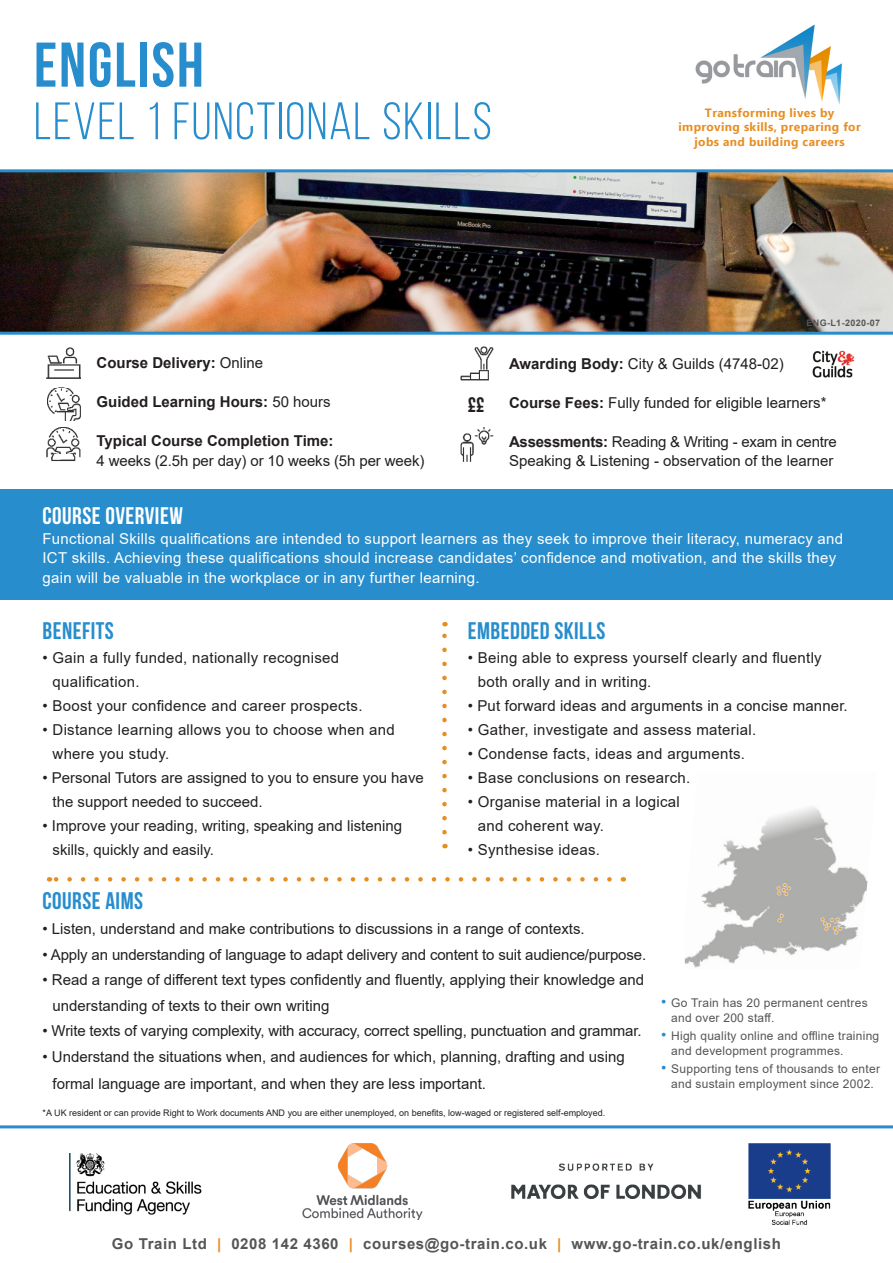
<style>
.page{position:relative;width:893px;height:1263px;background:#fff}
.page>*{position:absolute;margin:0;border:0;box-sizing:border-box;transform-origin:0 0}
.t1{font:700 63px "Bebas Neue";letter-spacing:.03em;color:#278dcd}
.t2{font:52.5px "Bebas Neue";letter-spacing:.03em;color:#278dcd}
.t3{font:700 24px "Bebas Neue";letter-spacing:.02em;color:#278dcd}
.t4{font:700 24px "Bebas Neue";letter-spacing:.02em;color:#fff}
.t5{font:700 21px "Bebas Neue";color:#231f20}
.t6{font:15px "Arial";color:#231f20}
.t7{font:15px "Arial";letter-spacing:.02em;color:#231f20}
.t8{font:15px/19.5px "Arial";letter-spacing:.02em;color:#fff}
.t9{font:700 15px "Arial";color:#231f20}
.t10{font:700 15px "Arial";letter-spacing:.04em;color:#545557}
.t11{font:12px "Arial";letter-spacing:.02em;color:#545557}
.t12{font:700 12px "Ebrima";letter-spacing:.03em;color:#e78e23}
.t13{font:9px "Arial";color:#231f20}
.t14{font:700 9px "Arial";letter-spacing:.04em;color:#545557}
.s1{font-weight:400}
.s2{font-weight:700}
.s3{color:#fff}
.s4{font-size:15px;color:#278dcd}
.s5{font-size:15px;color:#fff}
.s6{color:#e78e23}
</style>
<div class="page">
<img style="left:0;top:172px;width:893px;height:160px">
<svg style="left:56px;top:877px;width:553px;height:4px"></svg>
<img style="left:685px;top:806px;width:183px;height:162px">
<img style="left:695px;top:24px;width:148px;height:81px">
<div style="left:0;top:489px;width:893px;height:111px;background:#278dcd"></div>
<img style="left:302px;top:1143px;width:121px;height:76px">
<hr style="left:0;top:169px;width:893px;height:3px;background:#278dcd">
<img style="left:47px;top:347px;width:34px;height:32px">
<img style="left:47px;top:387px;width:34px;height:34px">
<img style="left:47px;top:427px;width:34px;height:34px">
<img style="left:460px;top:347px;width:33px;height:34px">
<img style="left:812px;top:350px;width:43px;height:27px">
<svg style="left:442px;top:622px;width:5px;height:210px"></svg>
<hr style="left:0;top:332px;width:893px;height:3px;background:#278dcd">
<img style="left:460px;top:427px;width:33px;height:34px">
<img style="left:69px;top:1153px;width:133px;height:62px">
<img style="left:512px;top:1144px;width:319px;height:80px">
<hr style="left:0;top:1125px;width:893px;height:3px;background:#278dcd">
<p class="t1" style="left:34px;top:30px;width:171px">ENGLISH</p>
<p class="t2" style="left:34px;top:93px;width:459px">LEVEL 1 FUNCTIONAL SKILLS</p>
<p class="t12" style="left:705px;top:103px;width:131px">Transforming lives by</p>
<p class="t12" style="left:678px;top:118px;width:184px">improving skills, preparing for</p>
<p class="t12" style="left:694px;top:132px;width:152px">jobs and building careers</p>
<p class="t14" style="left:806px;top:317px;width:75px">ENG-L1-2020-07</p>
<p class="t9" style="left:97px;top:352px;width:168px">Course Delivery: <span class="s1">Online</span></p>
<p class="t9" style="left:97px;top:391px;width:236px">Guided Learning Hours: <span class="s1">50 hours</span></p>
<p class="t9" style="left:97px;top:430px;width:238px">Typical Course Completion Time:</p>
<p class="t6" style="left:97px;top:450px;width:329px">4 weeks (2.5h per day) or 10 weeks (5h per week)</p>
<p class="t4" style="left:43px;top:503px;width:142px">COURSE OVERVIEW</p>
<p class="t8" style="left:43px;top:528px;width:802px">Functional Skills qualifications are intended to support learners as they seek to improve their literacy, numeracy and<br>ICT skills. Achieving these qualifications should increase candidates’ confidence and motivation, and the skills they gain will be valuable in the workplace or in any further learning.</p>
<p class="t6" style="left:509px;top:353px;width:276px"><span class="s2">Awarding Body:</span> City &amp; Guilds (4748-02)</p>
<p class="t6" style="left:509px;top:392px;width:319px"><span class="s2">Course Fees:</span> Fully funded for eligible learners*</p>
<p class="t6" style="left:509px;top:431px;width:329px"><span class="s2">Assessments:</span> Reading &amp; Writing - exam in centre</p>
<p class="t6" style="left:509px;top:451px;width:326px">Speaking &amp; Listening - observation of the learner</p>
<p class="t5" style="left:468px;top:393px;width:18px">££</p>
<p class="t3" style="left:43px;top:617px;width:73px">BENEFITS</p>
<p class="t7" style="left:43px;top:647px;width:298px">• Gain a fully funded, nationally recognised</p>
<p class="t7" style="left:43px;top:671px;width:98px"><span class="s3">•</span> qualification.</p>
<p class="t7" style="left:43px;top:695px;width:321px">• Boost your confidence and career prospects.</p>
<p class="t7" style="left:43px;top:719px;width:354px">• Distance learning allows you to choose when and</p>
<p class="t7" style="left:43px;top:743px;width:128px"><span class="s3">•</span> where you study.</p>
<p class="t6" style="left:43px;top:767px;width:383px">• Personal Tutors are assigned to you to ensure you have</p>
<p class="t6" style="left:43px;top:791px;width:222px"><span class="s3">•</span> the support needed to succeed.</p>
<p class="t6" style="left:43px;top:815px;width:371px">• Improve your reading, writing, speaking and listening <span class="s3">•</span></p>
<p class="t6" style="left:43px;top:839px;width:173px"><span class="s3">•</span> skills, quickly and easily.</p>
<p class="t3" style="left:468px;top:617px;width:139px">EMBEDDED SKILLS</p>
<p class="t7" style="left:468px;top:647px;width:356px">• Being able to express yourself clearly and fluently</p>
<p class="t7" style="left:468px;top:671px;width:185px"><span class="s3">•</span> both orally and in writing.</p>
<p class="t6" style="left:468px;top:695px;width:382px">• Put forward ideas and arguments in a concise manner.</p>
<p class="t7" style="left:468px;top:719px;width:290px">• Gather, investigate and assess material.</p>
<p class="t7" style="left:468px;top:743px;width:279px">• Condense facts, ideas and arguments.</p>
<p class="t7" style="left:468px;top:767px;width:224px">• Base conclusions on research.</p>
<p class="t7" style="left:468px;top:791px;width:214px">• Organise material in a logical</p>
<p class="t7" style="left:468px;top:815px;width:138px"><span class="s3">•</span> and coherent way.</p>
<p class="t7" style="left:468px;top:839px;width:134px">• Synthesise ideas.</p>
<p class="t3" style="left:43px;top:887px;width:102px">COURSE AIMS</p>
<p class="t6" style="left:43px;top:919px;width:544px">• Listen, understand and make contributions to discussions in a range of contexts.</p>
<p class="t6" style="left:43px;top:944px;width:605px">• Apply an understanding of language to adapt delivery and content to suit audience/purpose.</p>
<p class="t6" style="left:43px;top:970px;width:603px">• Read a range of different text types confidently and fluently, applying their knowledge and</p>
<p class="t6" style="left:43px;top:995px;width:288px"><span class="s3">•</span> understanding of texts to their own writing</p>
<p class="t6" style="left:43px;top:1021px;width:601px">• Write texts of varying complexity, with accuracy, correct spelling, punctuation and grammar.</p>
<p class="t6" style="left:43px;top:1046px;width:584px">• Understand the situations when, and audiences for which, planning, drafting and using</p>
<p class="t6" style="left:43px;top:1073px;width:445px"><span class="s3">•</span> formal language are important, and when they are less important.</p>
<p class="t13" style="left:43px;top:1106px;width:564px">*A UK resident or can provide Right to Work documents AND you are either unemployed, on benefits, low-waged or registered self-employed.</p>
<p class="t11" style="left:661px;top:994px;width:208px"><span class="s4">•</span> Go Train has 20 permanent centres</p>
<p class="t11" style="left:661px;top:1009px;width:115px"><span class="s5">•</span> and over 200 staff.</p>
<p class="t11" style="left:661px;top:1027px;width:220px"><span class="s4">•</span> High quality online and offline training</p>
<p class="t11" style="left:671px;top:1042px;width:174px">and development programmes.</p>
<p class="t11" style="left:661px;top:1060px;width:220px"><span class="s4">•</span> Supporting tens of thousands to enter</p>
<p class="t11" style="left:671px;top:1075px;width:204px">and sustain employment since 2002.</p>
<p class="t10" style="left:112px;top:1233px;width:671px">Go Train Ltd <span class="s6">|</span> 0208 142 4360 <span class="s6">|</span> courses@go-train.co.uk <span class="s6">|</span> www.go-train.co.uk/english</p>
</div>
